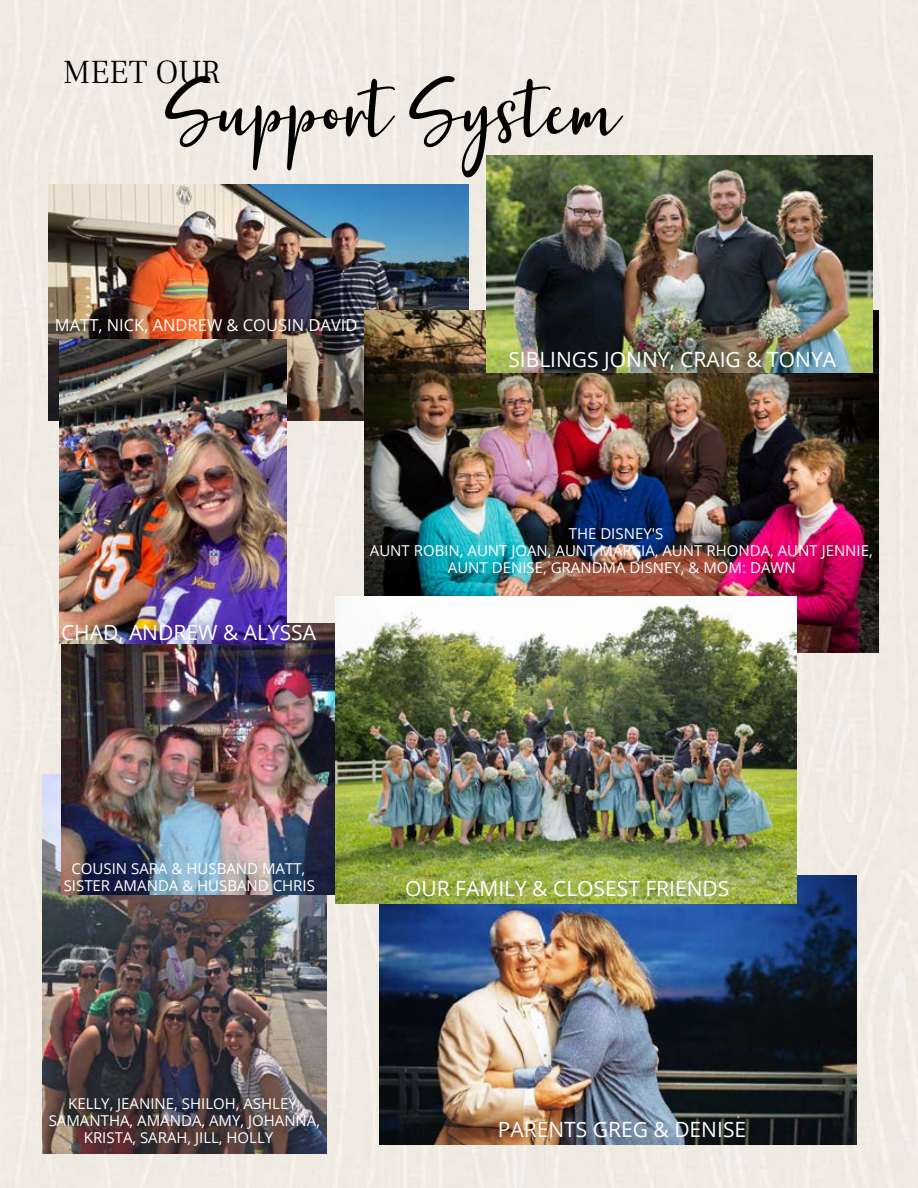
<style>
.page{position:relative;width:918px;height:1188px;background:#efebe2}
.page>*{position:absolute;margin:0;border:0;box-sizing:border-box;transform-origin:0 0}
.t1{font:78px "Bergenia Script";color:#000}
.t2{font:300 33px "Frank Ruhl Libre";color:#000}
.t3{font:21px "Open Sans";color:#fff}
.t4{font:16.5px "Open Sans";color:#fff}
.t5{font:15px/17px "Open Sans";color:#fff;text-align:center}
</style>
<div class="page">
<img style="left:48px;top:184px;width:421px;height:236px">
<img style="left:364px;top:310px;width:514px;height:343px">
<img style="left:379px;top:876px;width:478px;height:268px">
<img style="left:42px;top:775px;width:284px;height:379px">
<img style="left:61px;top:624px;width:274px;height:270px">
<img style="left:487px;top:156px;width:385px;height:217px">
<img style="left:335px;top:597px;width:461px;height:307px">
<img style="left:59px;top:340px;width:228px;height:304px">
<h2 class="t2" style="left:63px;top:52px;width:158px">MEET OUR</h2>
<h1 class="t1" style="left:165px;top:63px;width:457px">Support System</h1>
<p class="t4" style="left:55px;top:314px;width:304px">MATT, NICK, ANDREW &amp; COUSIN DAVID</p>
<h3 class="t3" style="left:508px;top:345px;width:329px">SIBLINGS JONNY, CRAIG &amp; TONYA</h3>
<h3 class="t3" style="left:61px;top:618px;width:257px">CHAD, ANDREW &amp; ALYSSA</h3>
<p class="t5" style="left:569px;top:525px;width:96px">THE DISNEY'S</p>
<p class="t5" style="left:370px;top:542px;width:504px">AUNT ROBIN, AUNT JOAN, AUNT MARCIA, AUNT RHONDA, AUNT JENNIE,</p>
<p class="t5" style="left:448px;top:559px;width:349px">AUNT DENISE, GRANDMA DISNEY, &amp; MOM: DAWN</p>
<p class="t5" style="left:64px;top:859px;width:253px">COUSIN SARA &amp; HUSBAND MATT,<br>SISTER AMANDA &amp; HUSBAND CHRIS</p>
<p class="t5" style="left:68px;top:1095px;width:234px">KELLY, JEANINE, SHILOH, ASHLEY,</p>
<p class="t5" style="left:49px;top:1112px;width:273px">SAMANTHA, AMANDA, AMY, JOHANNA,</p>
<p class="t5" style="left:84px;top:1129px;width:191px">KRISTA, SARAH, JILL, HOLLY</p>
<h3 class="t3" style="left:405px;top:874px;width:326px">OUR FAMILY &amp; CLOSEST FRIENDS</h3>
<h3 class="t3" style="left:498px;top:1115px;width:250px">PARENTS GREG &amp; DENISE</h3>
</div>
